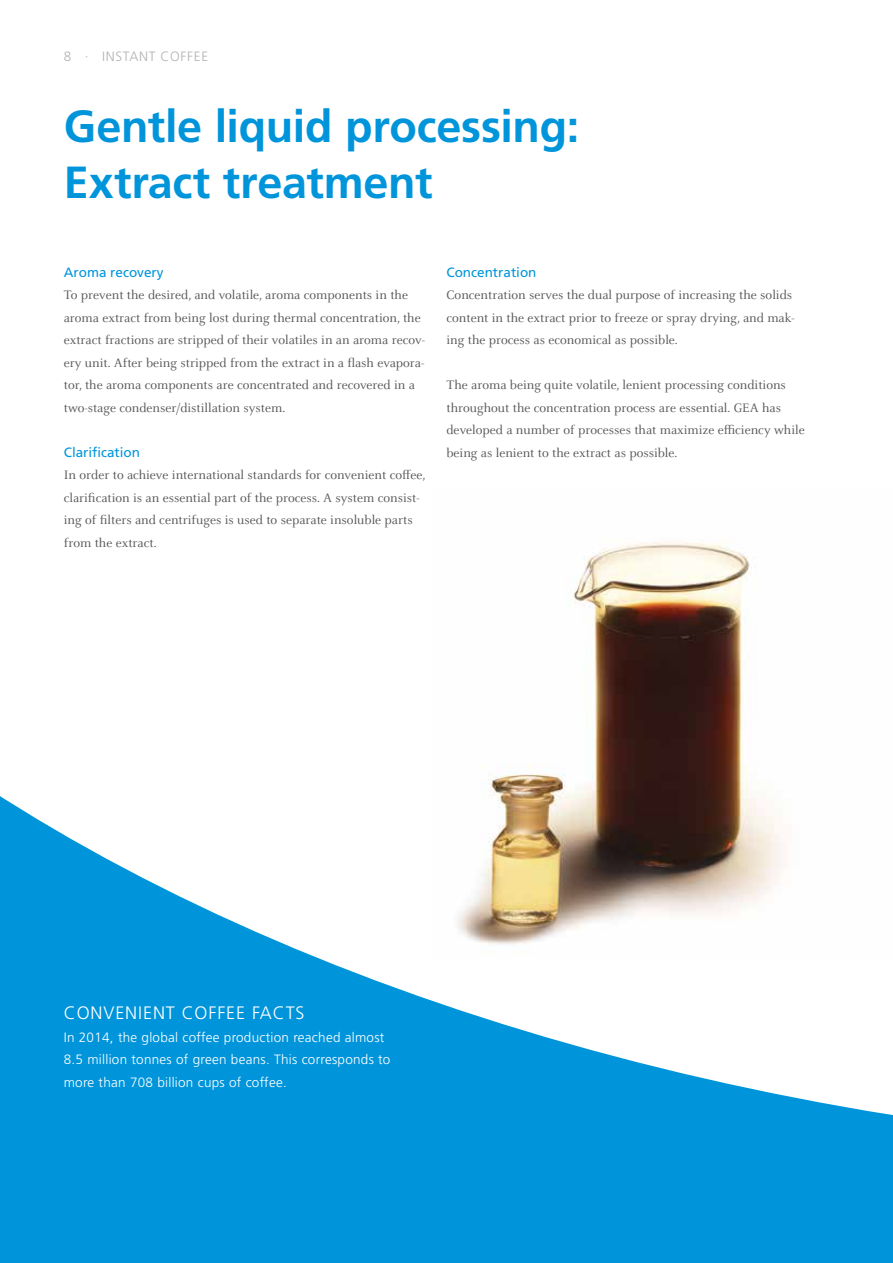
<style>
.page{position:relative;width:893px;height:1263px;background:#fff}
.page>*{position:absolute;margin:0;border:0;box-sizing:border-box;transform-origin:0 0}
.t1{font:700 45px/56.2px "Frutiger LT Pro";letter-spacing:-.005em;color:#0095db}
.t2{font:300 18px "Frutiger LT Pro";letter-spacing:.05em;color:#fff}
.t3{font:13.5px/22.5px "Celeste OT";color:#575756}
.t4{font:300 13.5px/22.5px "Frutiger LT Pro";letter-spacing:.02em;color:#fff}
.t5{font:13.5px "Frutiger LT Pro";color:#0095db}
.t6{font:300 13.5px "Frutiger LT Pro";letter-spacing:.05em;color:#b3b2b2}
</style>
<div class="page">
<img style="left:488px;top:541px;width:262px;height:247px">
<svg style="left:0;top:788px;width:893px;height:475px;fill:#0095db"></svg>
<p class="t6" style="left:64px;top:49px;width:146px">8 · INSTANT COFFEE</p>
<h1 class="t1" style="left:64px;top:98px;width:517px">Gentle liquid processing:<br>Extract treatment</h1>
<p class="t5" style="left:64px;top:264px;width:101px">Aroma recovery</p>
<p class="t3" style="left:64px;top:284px;width:363px">To prevent the desired, and volatile, aroma components in the aroma extract from being lost during thermal concentration, the extract fractions are stripped of their volatiles in an aroma recov&shy;ery unit. After being stripped from the extract in a flash evapora&shy;tor, the aroma components are concentrated and recovered in a two-stage condenser/distillation system.</p>
<p class="t5" style="left:64px;top:444px;width:78px">Clarification</p>
<p class="t3" style="left:64px;top:464px;width:363px">In order to achieve international standards for convenient coffee, clarification is an essential part of the process. A system consist&shy;ing of filters and centrifuges is used to separate insoluble parts from the extract.</p>
<p class="t5" style="left:446px;top:264px;width:92px">Concentration</p>
<p class="t3" style="left:446px;top:284px;width:350px">Concentration serves the dual purpose of increasing the solids content in the extract prior to freeze or spray drying, and mak&shy;ing the process as economical as possible.</p>
<p class="t3" style="left:446px;top:374px;width:360px">The aroma being quite volatile, lenient processing conditions throughout the concentration process are essential. GEA has developed a number of processes that maximize efficiency while being as lenient to the extract as possible.</p>
<h2 class="t2" style="left:64px;top:1002px;width:242px">CONVENIENT COFFEE FACTS</h2>
<p class="t4" style="left:64px;top:1026px;width:328px">In 2014, the global coffee production reached almost<br>8.5 million tonnes of green beans. This corresponds to more than 708 billion cups of coffee.</p>
</div>
